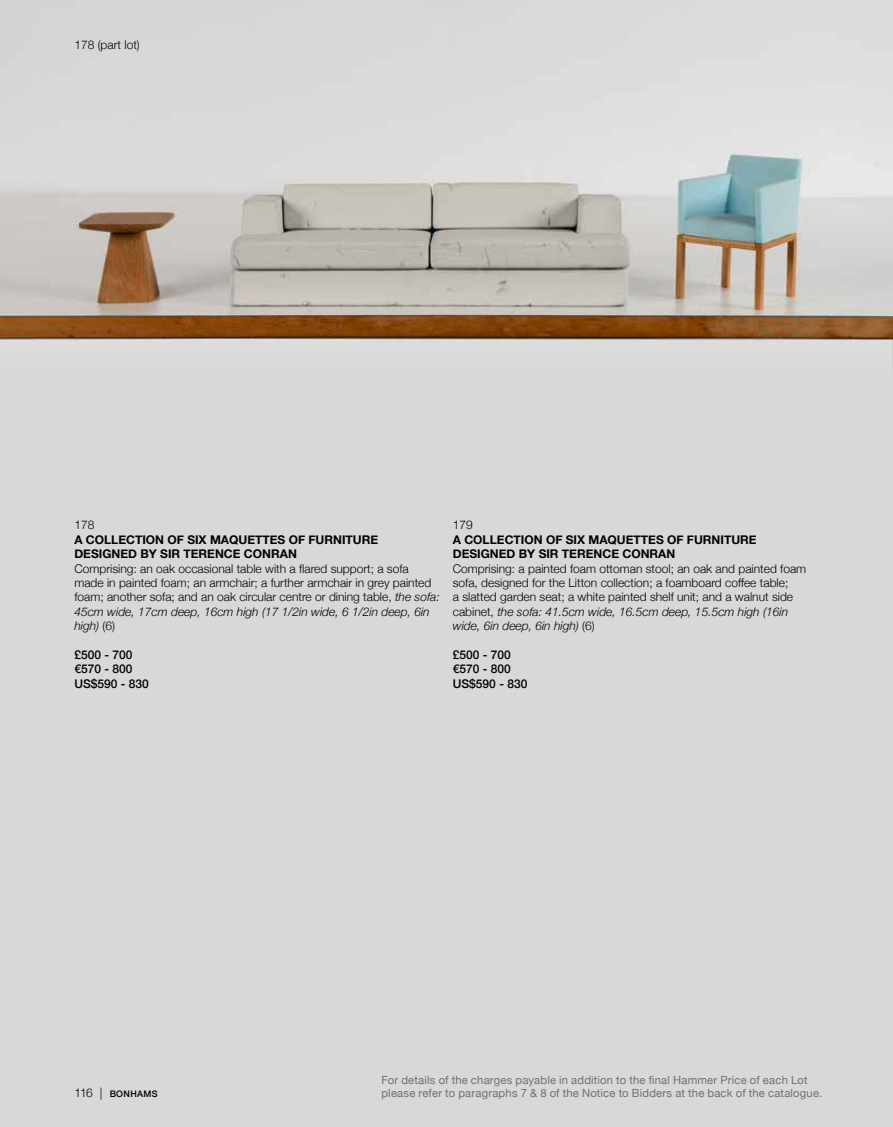
<style>
.page{position:relative;width:893px;height:1127px;background:#d8d8d8}
.page>*{position:absolute;margin:0;border:0;box-sizing:border-box;transform-origin:0 0}
.t1{font:300 12px/14.4px "Helvetica Neue";color:#000}
.t2{font:700 12px/14.4px "Helvetica Neue";color:#000}
.t3{font:500 12px/14.4px "Helvetica Neue";color:#000}
.t4{font:11.25px/12.8px "Helvetica Neue";letter-spacing:.015em;color:#6f7070}
.t5{font:500 9px "Helvetica Neue";letter-spacing:.035em;color:#000}
.s1{font-style:italic}
.s2{font-weight:300;font-size:12px}
</style>
<div class="page">
<img style="left:0;top:120px;width:893px;height:224px">
<p class="t1" style="left:74px;top:36px;width:67px">178 (part lot)</p>
<p class="t1" style="left:74px;top:517px;width:22px">178</p>
<p class="t2" style="left:74px;top:533px;width:305px">A COLLECTION OF SIX MAQUETTES OF FURNITURE<br>DESIGNED BY SIR TERENCE CONRAN</p>
<p class="t1" style="left:74px;top:560px;width:367px">Comprising: an oak occasional table with a flared support; a sofa made in painted foam; an armchair; a further armchair in grey painted foam; another sofa; and an oak circular centre or dining table, <span class="s1">the sofa:<br>45cm wide, 17cm deep, 16cm high (17 1/2in wide, 6 1/2in deep, 6in high)</span> (6)</p>
<p class="t3" style="left:74px;top:646px;width:76px">£500 - 700 €570 - 800<br>US$590 - 830</p>
<p class="t1" style="left:453px;top:517px;width:22px">179</p>
<p class="t2" style="left:453px;top:533px;width:305px">A COLLECTION OF SIX MAQUETTES OF FURNITURE<br>DESIGNED BY SIR TERENCE CONRAN</p>
<p class="t1" style="left:453px;top:560px;width:355px">Comprising: a painted foam ottoman stool; an oak and painted foam sofa, designed for the Litton collection; a foamboard coffee table;<br>a slatted garden seat; a white painted shelf unit; and a walnut side cabinet, <span class="s1">the sofa: 41.5cm wide, 16.5cm deep, 15.5cm high (16in wide, 6in deep, 6in high)</span> (6)</p>
<p class="t3" style="left:453px;top:646px;width:76px">£500 - 700 €570 - 800<br>US$590 - 830</p>
<p class="t5" style="left:74px;top:1087px;width:85px"><span class="s2">116 |</span> BONHAMS</p>
<p class="t4" style="left:381px;top:1075px;width:442px">For details of the charges payable in addition to the final Hammer Price of each Lot please refer to paragraphs 7 &amp; 8 of the Notice to Bidders at the back of the catalogue.</p>
</div>
